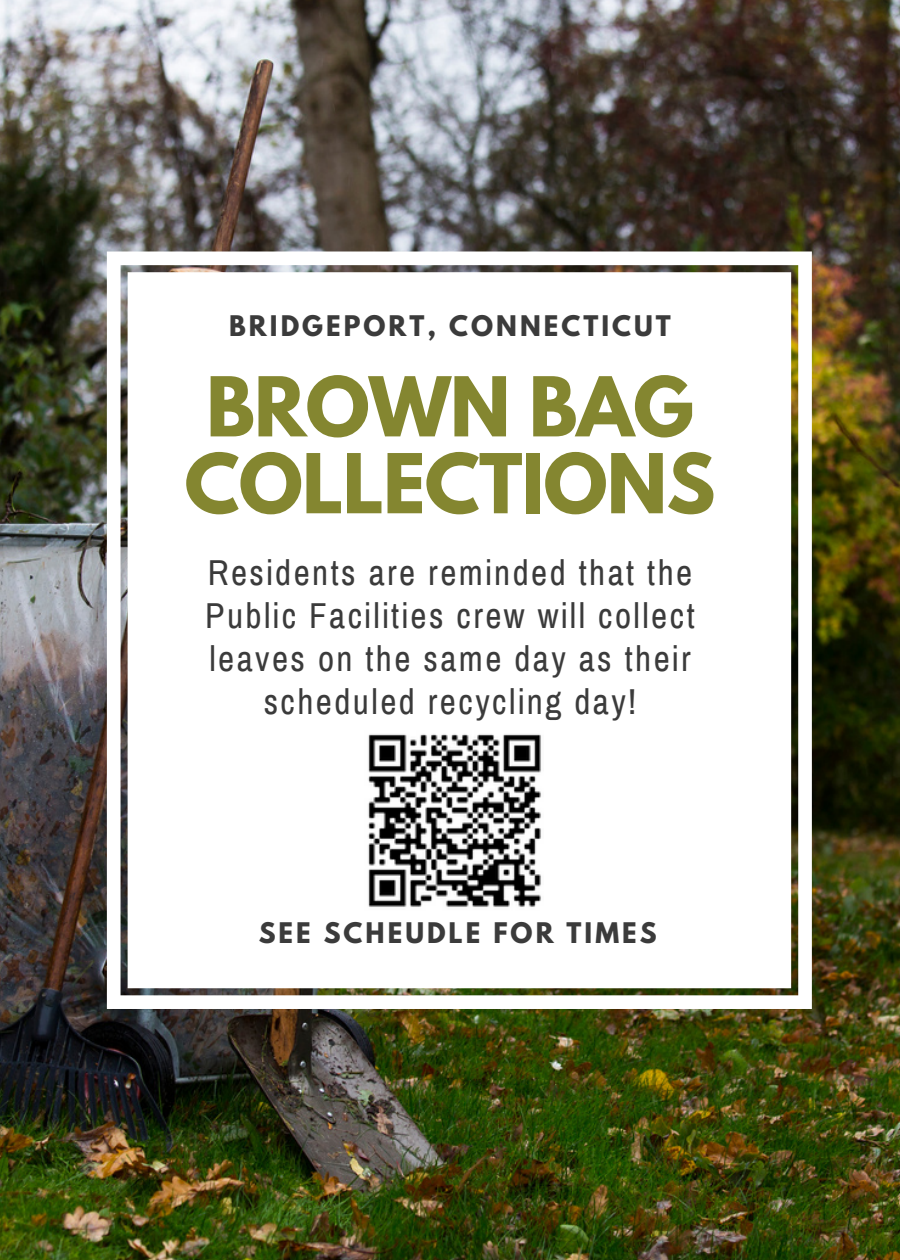
<style>
.page{position:relative;width:900px;height:1260px;background:#fff}
.page>*{position:absolute;margin:0;border:0;box-sizing:border-box;transform-origin:0 0}
.t1{font:700 73px/77px "League Spartan";letter-spacing:-.01em;color:#848630}
.t2{font:35.25px/43px "Archivo Narrow";letter-spacing:.07em;color:#3b3b3b;text-align:center}
.t3{font:700 25.25px "League Spartan";letter-spacing:.12em;color:#3b3b3b}
</style>
<div class="page">
<img style="left:0;top:0;width:900px;height:1260px">
<svg style="left:107px;top:252px;width:705px;height:757px"></svg>
<img style="left:356px;top:724px;width:187px;height:190px">
<p class="t3" style="left:229px;top:313px;width:443px">BRIDGEPORT, CONNECTICUT</p>
<h1 class="t1" style="left:185px;top:378px;width:532px">BROWN BAG<br>COLLECTIONS</h1>
<p class="t2" style="left:205px;top:551px;width:491px">Residents are reminded that the<br>Public Facilities crew will collect leaves on the same day as their scheduled recycling day!</p>
<p class="t3" style="left:259px;top:920px;width:399px">SEE SCHEUDLE FOR TIMES</p>
</div>
